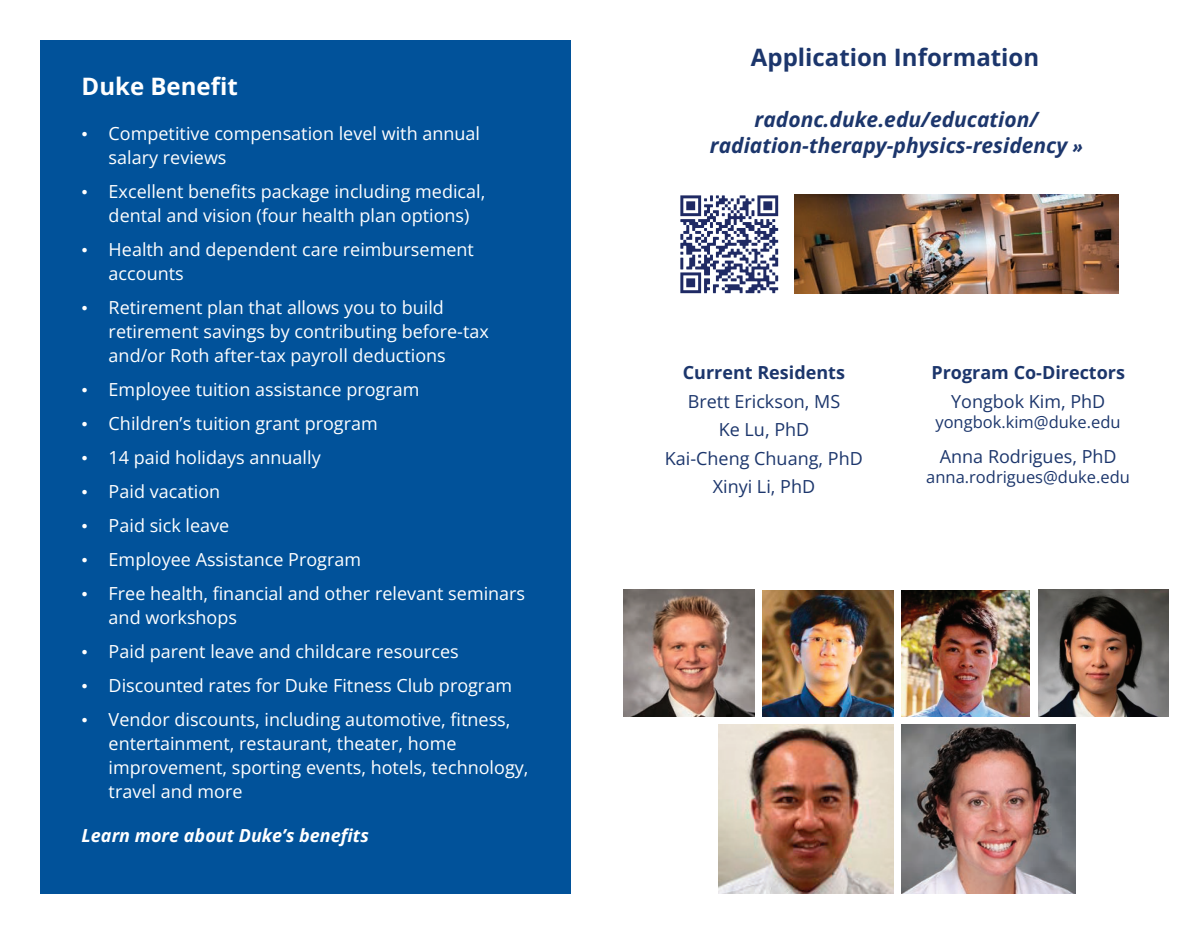
<style>
.page{position:relative;width:1202px;height:932px;background:#fff}
.page>*{position:absolute;margin:0;border:0;box-sizing:border-box;transform-origin:0 0}
.t1{font:700 24px "Open Sans";color:#1c366c}
.t2{font:700 24px "Open Sans";color:#fff}
.t3{font:italic 700 21px/25.2px "Open Sans";color:#1c366c;text-align:center}
.t4{font:18px/24px "Open Sans";color:#fff}
.t5{font:18px/28.3px "Open Sans";color:#1c366c;text-align:center}
.t6{font:700 18px "Open Sans";color:#1c366c}
.t7{font:italic 700 18px "Open Sans";color:#fff}
.t8{font:16.5px "Open Sans";color:#1c366c}
.s1{font-family:"Times New Roman"}
.s2{font-size:18px}
</style>
<div class="page">
<img style="left:623px;top:590px;width:131px;height:126px">
<img style="left:762px;top:590px;width:131px;height:126px">
<img style="left:680px;top:195px;width:99px;height:99px">
<img style="left:794px;top:194px;width:324px;height:99px">
<img style="left:901px;top:724px;width:174px;height:169px">
<img style="left:1038px;top:590px;width:130px;height:126px">
<img style="left:901px;top:590px;width:129px;height:126px">
<img style="left:718px;top:724px;width:175px;height:169px">
<div style="left:40px;top:40px;width:530px;height:853px;background:#01529a"></div>
<h1 class="t2" style="left:82px;top:70px;width:158px">Duke Benefit</h1>
<p class="t4" style="left:109px;top:120px;width:373px;text-indent:-27px"><span class="s1">•</span> Competitive compensation level with annual salary reviews</p>
<p class="t4" style="left:109px;top:178px;width:378px;text-indent:-27px"><span class="s1">•</span> Excellent benefits package including medical, dental and vision (four health plan options)</p>
<p class="t4" style="left:109px;top:236px;width:367px;text-indent:-27px"><span class="s1">•</span> Health and dependent care reimbursement accounts</p>
<p class="t4" style="left:109px;top:294px;width:382px;text-indent:-27px"><span class="s1">•</span> Retirement plan that allows you to build retirement savings by contributing before-tax and/or Roth after-tax payroll deductions</p>
<p class="t4" style="left:82px;top:376px;width:339px"><span class="s1">•</span> Employee tuition assistance program</p>
<p class="t4" style="left:82px;top:410px;width:298px"><span class="s1">•</span> Children’s tuition grant program</p>
<p class="t4" style="left:82px;top:444px;width:240px"><span class="s1">•</span> 14 paid holidays annually</p>
<p class="t4" style="left:82px;top:478px;width:140px"><span class="s1">•</span> Paid vacation</p>
<p class="t4" style="left:82px;top:512px;width:149px"><span class="s1">•</span> Paid sick leave</p>
<p class="t4" style="left:82px;top:546px;width:281px"><span class="s1">•</span> Employee Assistance Program</p>
<p class="t4" style="left:109px;top:580px;width:418px;text-indent:-27px"><span class="s1">•</span> Free health, financial and other relevant seminars and workshops</p>
<p class="t4" style="left:82px;top:638px;width:379px"><span class="s1">•</span> Paid parent leave and childcare resources</p>
<p class="t4" style="left:82px;top:672px;width:432px"><span class="s1">•</span> Discounted rates for Duke Fitness Club program</p>
<p class="t4" style="left:109px;top:706px;width:421px;text-indent:-27px"><span class="s1">•</span> Vendor discounts, including automotive, fitness, entertainment, restaurant, theater, home improvement, sporting events, hotels, technology, travel and more</p>
<p class="t7" style="left:82px;top:822px;width:289px">Learn more about Duke’s benefits</p>
<h1 class="t1" style="left:751px;top:40px;width:290px">Application Information</h1>
<p class="t3" style="left:710px;top:107px;width:374px">radonc.duke.edu/education/ radiation-therapy-physics-residency <span class="s2">»</span></p>
<p class="t6" style="left:682px;top:360px;width:164px">Current Residents</p>
<p class="t5" style="left:665px;top:386px;width:199px">Brett Erickson, MS<br>Ke Lu, PhD<br>Kai-Cheng Chuang, PhD<br>Xinyi Li, PhD</p>
<p class="t6" style="left:931px;top:360px;width:195px">Program Co-Directors</p>
<p class="t5" style="left:951px;top:386px;width:156px">Yongbok Kim, PhD</p>
<p class="t8" style="left:935px;top:410px;width:187px">yongbok.kim@duke.edu</p>
<p class="t5" style="left:939px;top:441px;width:178px">Anna Rodrigues, PhD</p>
<p class="t8" style="left:926px;top:465px;width:205px">anna.rodrigues@duke.edu</p>
</div>
